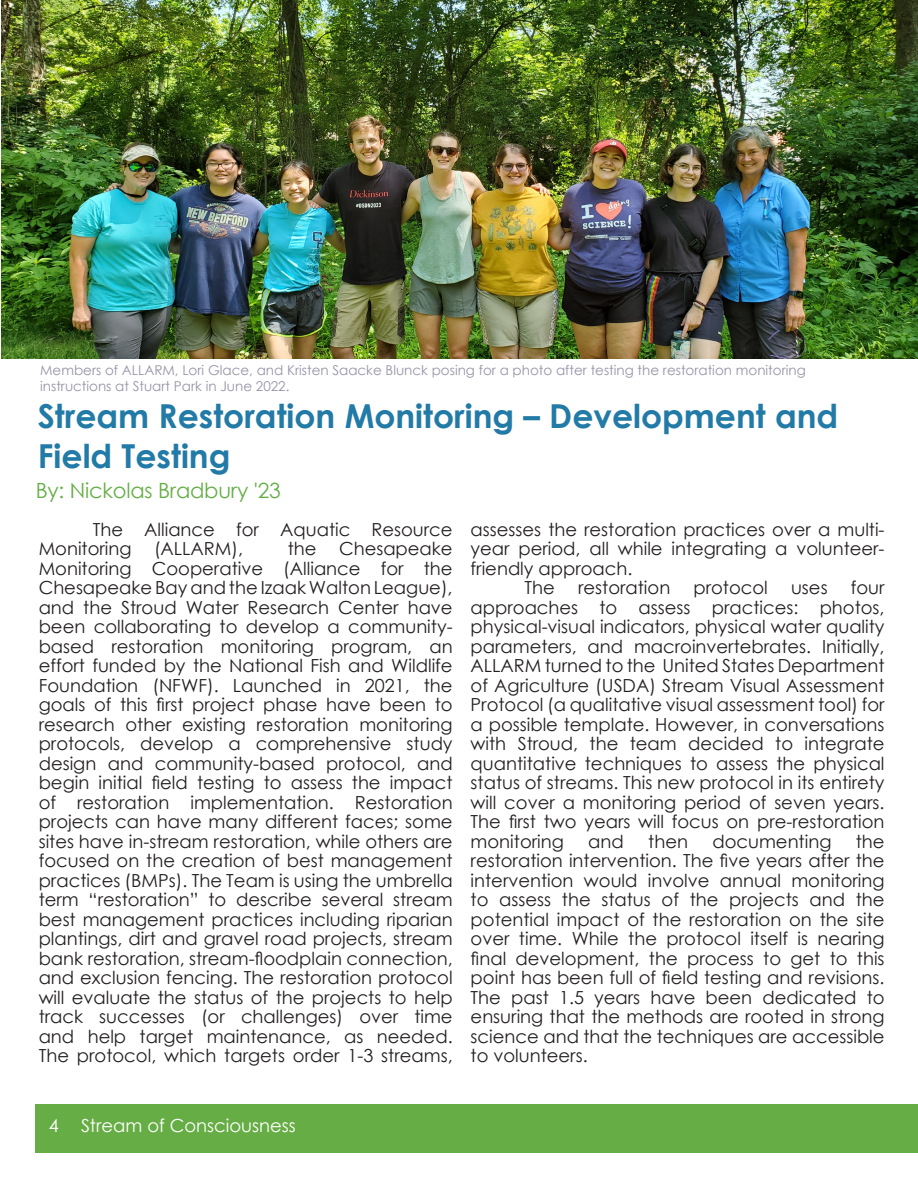
<style>
.page{position:relative;width:918px;height:1188px;background:#fff}
.page>*{position:absolute;margin:0;border:0;box-sizing:border-box;transform-origin:0 0}
.t1{font:700 33px/39.6px "Century Gothic";color:#227aa7}
.t2{font:21px "Century Gothic";letter-spacing:-.01em;color:#64ae45}
.t3{font:18px/19.5px "Century Gothic";color:#231f20;text-align:justify}
.t4{font:18px "Century Gothic";color:#fff}
.t5{font:13.5px/16.2px "Century Gothic";color:#9793a8}
</style>
<div class="page">
<div style="left:36px;top:1104px;width:882px;height:49px;background:#66ad45"></div>
<img style="left:1px;top:0;width:916px;height:358px">
<p class="t5" style="left:40px;top:362px;width:767px">Members of ALLARM, Lori Glace, and Kristen Saacke Blunck posing for a photo after testing the restoration monitoring instructions at Stuart Park in June 2022.</p>
<p class="t1" style="left:38px;top:395px;width:802px">Stream Restoration Monitoring – Development and<br>Field Testing</p>
<p class="t2" style="left:36px;top:476px;width:247px">By: Nickolas Bradbury '23</p>
<p class="t3" style="left:39px;top:519px;width:415px;text-indent:54px">The Alliance for Aquatic Resource<br>Monitoring (ALLARM),</p>
<p class="t3" style="left:39px;top:538px;width:415px;text-indent:249px">the Chesapeake Monitoring Cooperative (Alliance for the Chesapeake Bay and the Izaak Walton League), and the Stroud Water Research Center have been collaborating to develop a community&shy;based restoration monitoring program, an effort funded by the National Fish and Wildlife Foundation (NFWF). Launched in 2021, the goals of this first project phase have been to research other existing restoration monitoring protocols, develop a comprehensive study design and community-based protocol, and begin initial field testing to assess the impact of restoration implementation. Restoration projects can have many different faces; some sites have in-stream restoration, while others are focused on the creation of best management practices (BMPs). The Team is using the umbrella term “restoration” to describe several stream best management practices including riparian plantings, dirt and gravel road projects, stream bank restoration, stream-floodplain connection, and exclusion fencing. The restoration protocol will evaluate the status of the projects to help track successes (or challenges) over time and help target maintenance, as needed.<br>The protocol, which targets order 1-3 streams,</p>
<p class="t3" style="left:471px;top:519px;width:415px">assesses the restoration practices over a multi&shy;year period, all while integrating a volunteer&shy;friendly approach.</p>
<p class="t3" style="left:525px;top:577px;width:32px">The</p>
<p class="t3" style="left:578px;top:577px;width:94px">restoration</p>
<p class="t3" style="left:693px;top:577px;width:76px">protocol</p>
<p class="t3" style="left:791px;top:577px;width:38px">uses</p>
<p class="t3" style="left:471px;top:577px;width:415px;text-indent:380px">four approaches to assess practices: photos, physical-visual indicators, physical water quality parameters, and macroinvertebrates. Initially, ALLARM turned to the United States Department of Agriculture (USDA) Stream Visual Assessment Protocol (a qualitative visual assessment tool) for a possible template. However, in conversations with Stroud, the team decided to integrate quantitative techniques to assess the physical status of streams. This new protocol in its entirety will cover a monitoring period of seven years.<br>The first two years will focus on pre-restoration monitoring</p>
<p class="t3" style="left:588px;top:831px;width:37px">and</p>
<p class="t3" style="left:648px;top:831px;width:41px">then</p>
<p class="t3" style="left:712px;top:831px;width:121px">documenting</p>
<p class="t3" style="left:471px;top:831px;width:415px;text-indent:385px">the restoration intervention. The five years after the intervention would involve annual monitoring to assess the status of the projects and the potential impact of the restoration on the site over time. While the protocol itself is nearing final development, the process to get to this point has been full of field testing and revisions.<br>The past 1.5 years have been dedicated to ensuring that the methods are rooted in strong science and that the techniques are accessible to volunteers.</p>
<p class="t4" style="left:49px;top:1113px;width:248px">4 Stream of Consciousness</p>
</div>
